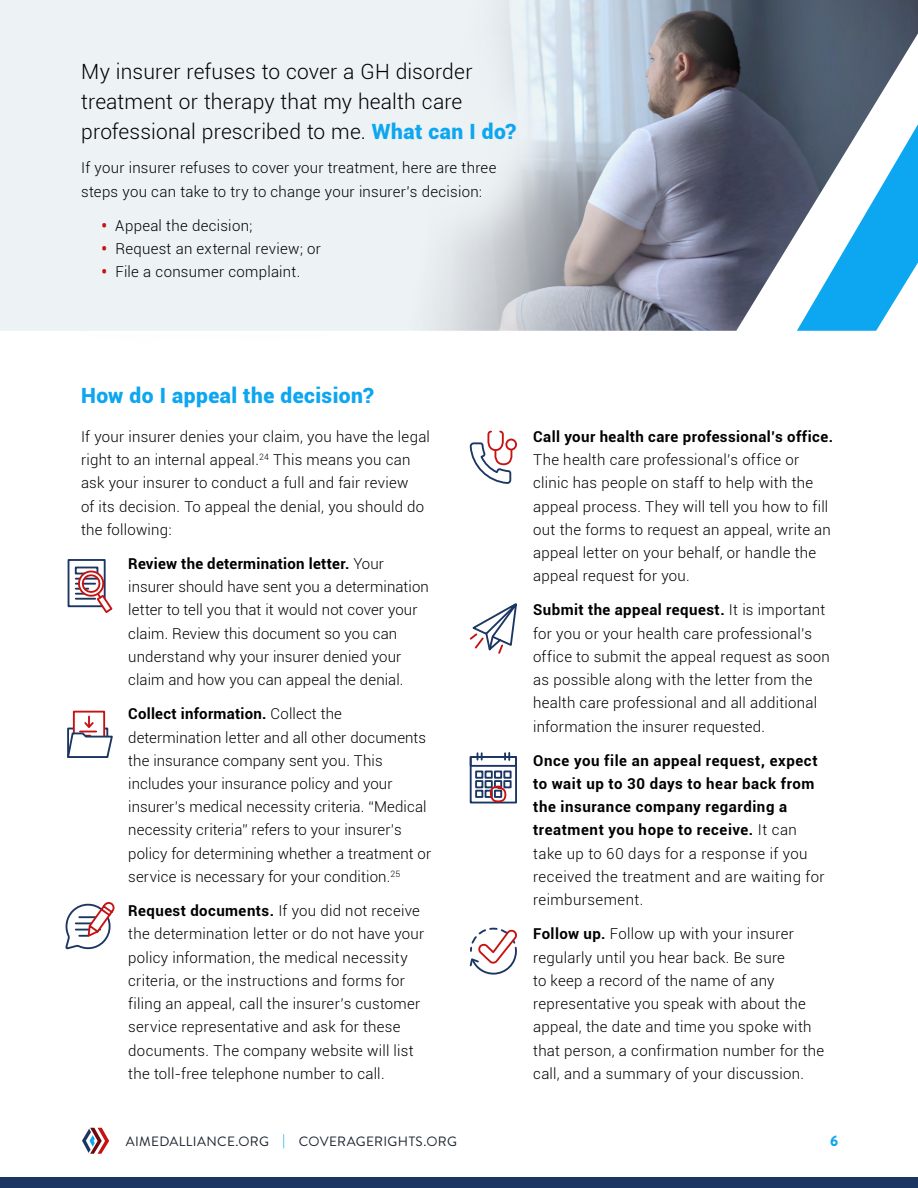
<style>
.page{position:relative;width:918px;height:1188px;background:#fff}
.page>*{position:absolute;margin:0;border:0;box-sizing:border-box;transform-origin:0 0}
.t1{font:300 21px/30px "Roboto";letter-spacing:.005em;color:#000}
.t2{font:900 21px "Roboto";letter-spacing:.025em;color:#0da6f0}
.t3{font:300 15px/23.2px "Roboto";letter-spacing:.015em;color:#000}
.t4{font:700 15px/23.2px "Roboto";letter-spacing:.035em;color:#000}
.t5{font:900 15px "Brandon Grotesque";color:#0da6f0}
.t6{font:13.5px "Brandon Grotesque";letter-spacing:.03em;color:#1a242e}
.s1{font-weight:900;color:#0da6f0}
.s2{font-weight:900;color:#c71212}
.s3{font-weight:700}
.s4{font-weight:300}
.s5{color:#0da6f0}
</style>
<div class="page">
<img style="left:579px;top:0;width:218px;height:331px">
<svg style="left:797px;top:0;width:121px;height:331px"></svg>
<div style="left:0;top:1177px;width:918px;height:11px;background:#1c3663"></div>
<svg style="left:82px;top:1128px;width:27px;height:26px"></svg>
<div style="left:505px;top:439px;width:12px;height:11px;border:2px solid #c71212;border-radius:50%"></div>
<svg style="left:470px;top:430px;width:44px;height:54px"></svg>
<div style="left:68px;top:559px;width:38px;height:48px;border:2px solid #1c3663"></div>
<div style="left:75px;top:567px;width:23px;height:7px;border:2px solid #1c3663"></div>
<svg style="left:76px;top:570px;width:37px;height:43px"></svg>
<div style="left:470px;top:756px;width:47px;height:47px;border:2px solid #1c3663"></div>
<div style="left:470px;top:756px;width:47px;height:11px;border:2px solid #1c3663"></div>
<svg style="left:477px;top:753px;width:6px;height:7px"></svg>
<svg style="left:504px;top:753px;width:6px;height:7px"></svg>
<div style="left:475px;top:771px;width:8px;height:8px;border:2px solid #1c3663"></div>
<div style="left:485px;top:771px;width:8px;height:8px;border:2px solid #1c3663"></div>
<div style="left:494px;top:771px;width:8px;height:8px;border:2px solid #1c3663"></div>
<div style="left:475px;top:780px;width:8px;height:8px;border:2px solid #1c3663"></div>
<div style="left:485px;top:780px;width:8px;height:8px;border:2px solid #1c3663"></div>
<div style="left:494px;top:780px;width:8px;height:8px;border:2px solid #1c3663"></div>
<div style="left:475px;top:790px;width:8px;height:8px;border:2px solid #1c3663"></div>
<div style="left:485px;top:790px;width:8px;height:8px;border:2px solid #1c3663"></div>
<div style="left:503px;top:771px;width:9px;height:8px;border:2px solid #1c3663"></div>
<div style="left:503px;top:780px;width:9px;height:8px;border:2px solid #1c3663"></div>
<svg style="left:489px;top:786px;width:18px;height:18px"></svg>
<div style="left:73px;top:711px;width:32px;height:40px;background:#fff;border:2px solid #c71212"></div>
<svg style="left:67px;top:716px;width:46px;height:42px"></svg>
<svg style="left:469px;top:927px;width:48px;height:48px"></svg>
<svg style="left:18px;top:0;width:561px;height:331px;fill:#edf2f5"></svg>
<svg style="left:65px;top:902px;width:50px;height:48px"></svg>
<svg style="left:469px;top:603px;width:48px;height:51px"></svg>
<h1 class="t1" style="left:81px;top:56px;width:436px">My insurer refuses to cover a GH disorder treatment or therapy that my health care professional prescribed to me. <span class="s1">What can I do?</span></h1>
<p class="t3" style="left:81px;top:156px;width:417px">If your insurer refuses to cover your treatment, here are three steps you can take to try to change your insurer’s decision:</p>
<p class="t3" style="left:102px;top:213px;width:152px"><span class="s2">•</span> Appeal the decision;</p>
<p class="t3" style="left:102px;top:236px;width:221px"><span class="s2">•</span> Request an external review; or</p>
<p class="t3" style="left:102px;top:260px;width:200px"><span class="s2">•</span> File a consumer complaint.</p>
<h1 class="t2" style="left:81px;top:380px;width:294px">How do I appeal the decision?</h1>
<p class="t3" style="left:81px;top:424px;width:351px">If your insurer denies your claim, you have the legal right to an internal appeal.<sup>24</sup> This means you can ask your insurer to conduct a full and fair review<br>of its decision. To appeal the denial, you should do the following:</p>
<p class="t3" style="left:128px;top:551px;width:302px"><span class="s3">Review the determination letter.</span> Your insurer should have sent you a determination letter to tell you that it would not cover your claim. Review this document so you can understand why your insurer denied your claim and how you can appeal the denial.</p>
<p class="t3" style="left:128px;top:702px;width:304px"><span class="s3">Collect information.</span> Collect the determination letter and all other documents the insurance company sent you. This includes your insurance policy and your insurer’s medical necessity criteria. “Medical necessity criteria” refers to your insurer’s policy for determining whether a treatment or service is necessary for your condition.<sup>25</sup></p>
<p class="t3" style="left:128px;top:899px;width:298px"><span class="s3">Request documents.</span> If you did not receive the determination letter or do not have your policy information, the medical necessity criteria, or the instructions and forms for filing an appeal, call the insurer’s customer service representative and ask for these documents. The company website will list the toll-free telephone number to call.</p>
<p class="t4" style="left:533px;top:424px;width:301px">Call your health care professional’s office.</p>
<p class="t3" style="left:533px;top:448px;width:299px">The health care professional’s office or clinic has people on staff to help with the appeal process. They will tell you how to fill out the forms to request an appeal, write an appeal letter on your behalf, or handle the appeal request for you.</p>
<p class="t3" style="left:533px;top:598px;width:298px"><span class="s3">Submit the appeal request.</span> It is important for you or your health care professional’s office to submit the appeal request as soon as possible along with the letter from the health care professional and all additional information the insurer requested.</p>
<p class="t4" style="left:533px;top:748px;width:293px">Once you file an appeal request, expect to wait up to 30 days to hear back from the insurance company regarding a treatment you hope to receive. <span class="s4">It can take up to 60 days for a response if you received the treatment and are waiting for reimbursement.</span></p>
<p class="t3" style="left:533px;top:922px;width:293px"><span class="s3">Follow up.</span> Follow up with your insurer regularly until you hear back. Be sure<br>to keep a record of the name of any representative you speak with about the appeal, the date and time you spoke with that person, a confirmation number for the call, and a summary of your discussion.</p>
<p class="t6" style="left:126px;top:1132px;width:333px">AIMEDALLIANCE.ORG <span class="s5">|</span> COVERAGERIGHTS.ORG</p>
<p class="t5" style="left:830px;top:1130px;width:10px">6</p>
</div>
